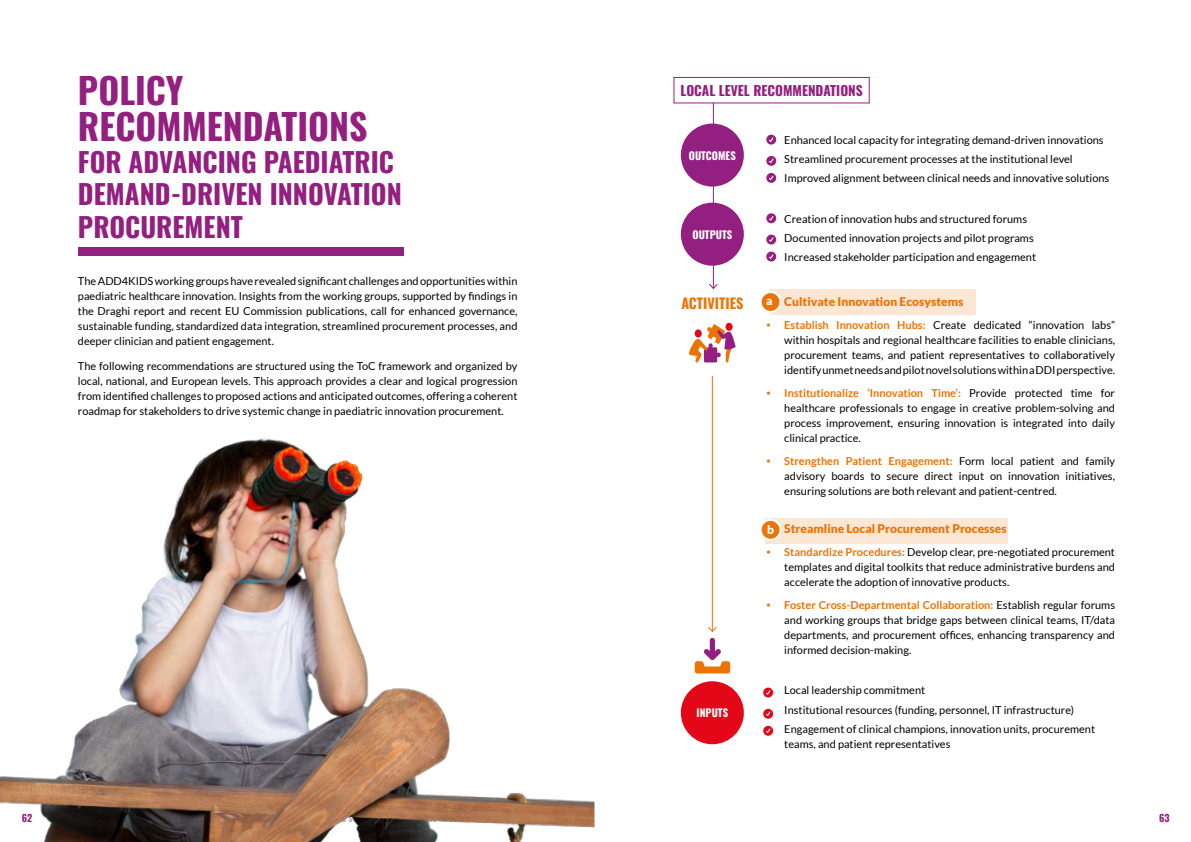
<style>
.page{position:relative;width:1191px;height:842px;background:#fff}
.page>*{position:absolute;margin:0;border:0;box-sizing:border-box;transform-origin:0 0}
.Heading_1{font:700 35.7px/36px "Oswald";color:#932080}
.Heading_1-2{font:700 27px/32.7px "Oswald";color:#932080}
.Heading_1-3{font:700 14.1px "Oswald";color:#ed7306}
.Heading_2{font:700 13.5px "Oswald";color:#932080}
.List_Paragraph{font:900 12px "Lato";color:#ed7306}
.List_Paragraph-2{font:900 12px "Lato";color:#fff}
.List_Paragraph-3{font:11px/15px "Lato";color:#000;text-align:justify}
.Heading_2-2{font:11px/15px "Lato";color:#000;text-align:justify}
.Heading_1-4{font:700 10.6px "Oswald";color:#fff}
.t1{font:700 10px "Oswald";color:#932080}
.s1{font-family:"Museo Sans 300";color:#ed7306}
.s2{font-weight:700;color:#ed7306}
.s3{color:#fff}
</style>
<div class="page">
<div style="left:765px;top:518px;width:242px;height:26px;background:#fce7d5"></div>
<div style="left:78px;top:247px;width:326px;height:8px;background:#932080"></div>
<div style="left:673px;top:77px;width:196px;height:26px;border:1px solid #932080"></div>
<hr style="left:713px;top:103px;width:1px;height:185px;background:#932080">
<svg style="left:709px;top:283px;width:9px;height:6px"></svg>
<div style="left:681px;top:203px;width:63px;height:63px;background:#932080;border-radius:50%"></div>
<div style="left:681px;top:124px;width:63px;height:63px;background:#932080;border-radius:50%"></div>
<svg style="left:689px;top:324px;width:46px;height:39px"></svg>
<div style="left:725px;top:323px;width:7px;height:8px;background:#e30817;border-radius:50%"></div>
<svg style="left:766px;top:135px;width:10px;height:10px"></svg>
<svg style="left:766px;top:156px;width:10px;height:10px"></svg>
<svg style="left:766px;top:173px;width:10px;height:10px"></svg>
<svg style="left:766px;top:213px;width:10px;height:10px"></svg>
<svg style="left:766px;top:235px;width:10px;height:9px"></svg>
<svg style="left:766px;top:252px;width:10px;height:9px"></svg>
<div style="left:770px;top:289px;width:206px;height:26px;background:#fce7d5"></div>
<div style="left:681px;top:681px;width:63px;height:63px;background:#e30817;border-radius:50%"></div>
<svg style="left:763px;top:687px;width:10px;height:10px"></svg>
<svg style="left:763px;top:709px;width:10px;height:10px"></svg>
<svg style="left:763px;top:726px;width:10px;height:10px"></svg>
<hr style="left:712px;top:376px;width:1px;height:255px;background:#ed7306">
<div style="left:760px;top:292px;width:20px;height:20px;background:#ed7306;border-radius:50%"></div>
<div style="left:759px;top:291px;width:22px;height:22px;border:2px solid #fff;border-radius:50%"></div>
<div style="left:760px;top:520px;width:20px;height:20px;background:#ed7306;border-radius:50%"></div>
<div style="left:759px;top:519px;width:22px;height:22px;border:2px solid #fff;border-radius:50%"></div>
<img style="left:0;top:438px;width:594px;height:404px">
<svg style="left:694px;top:626px;width:36px;height:47px"></svg>
<p class="Heading_1" style="left:78px;top:75px;width:291px">POLICY<br>RECOMMENDATIONS</p>
<p class="Heading_1-2" style="left:78px;top:147px;width:325px">FOR ADVANCING PAEDIATRIC<br>DEMAND-DRIVEN INNOVATION<br>PROCUREMENT</p>
<p class="Heading_2-2" style="left:78px;top:274px;width:441px">The ADD4KIDS working groups have revealed significant challenges and opportunities within paediatric healthcare innovation. Insights from the working groups, supported by findings in the Draghi report and recent EU Commission publications, call for enhanced governance, sustainable funding, standardized data integration, streamlined procurement processes, and deeper clinician and patient engagement.</p>
<p class="Heading_2-2" style="left:78px;top:359px;width:441px">The following recommendations are structured using the ToC framework and organized by local, national, and European levels. This approach provides a clear and logical progression from identified challenges to proposed actions and anticipated outcomes, offering a coherent roadmap for stakeholders to drive systemic change in paediatric innovation procurement.</p>
<p class="Heading_2" style="left:680px;top:84px;width:184px">LOCAL LEVEL RECOMMENDATIONS</p>
<p class="Heading_1-4" style="left:689px;top:150px;width:49px">OUTCOMES</p>
<p class="Heading_1-4" style="left:692px;top:229px;width:41px">OUTPUTS</p>
<p class="Heading_1-3" style="left:681px;top:296px;width:63px">ACTIVITIES</p>
<p class="Heading_1-4" style="left:696px;top:707px;width:33px">INPUTS</p>
<p class="List_Paragraph-3" style="left:784px;top:132px;width:321px">Enhanced local capacity for integrating demand-driven innovations</p>
<p class="List_Paragraph-3" style="left:784px;top:151px;width:290px">Streamlined procurement processes at the institutional level</p>
<p class="List_Paragraph-3" style="left:784px;top:170px;width:326px">Improved alignment between clinical needs and innovative solutions</p>
<p class="List_Paragraph-3" style="left:784px;top:211px;width:244px">Creation of innovation hubs and structured forums</p>
<p class="List_Paragraph-3" style="left:784px;top:230px;width:251px">Documented innovation projects and pilot programs</p>
<p class="List_Paragraph-3" style="left:784px;top:249px;width:253px">Increased stakeholder participation and engagement</p>
<p class="List_Paragraph" style="left:766px;top:295px;width:198px">a. Cultivate Innovation Ecosystems</p>
<p class="List_Paragraph-3" style="left:784px;top:318px;width:332px;text-indent:-18px"><span class="s1">•</span> <span class="s2">Establish Innovation Hubs:</span> Create dedicated “innovation labs” within hospitals and regional healthcare facilities to enable clinicians, procurement teams, and patient representatives to collaboratively identify unmet needs and pilot novel solutions within a DDI perspective.</p>
<p class="List_Paragraph-3" style="left:784px;top:386px;width:332px;text-indent:-18px"><span class="s1">•</span> <span class="s2">Institutionalize ‘Innovation Time’:</span> Provide protected time for healthcare professionals to engage in creative problem-solving and process improvement, ensuring innovation is integrated into daily clinical practice.</p>
<p class="List_Paragraph-3" style="left:784px;top:454px;width:332px;text-indent:-18px"><span class="s1">•</span> <span class="s2">Strengthen Patient Engagement:</span> Form local patient and family advisory boards to secure direct input on innovation initiatives, ensuring solutions are both relevant and patient-centred.</p>
<p class="List_Paragraph" style="left:767px;top:522px;width:241px"><span class="s3">b</span>. Streamline Local Procurement Processes</p>
<p class="List_Paragraph-3" style="left:784px;top:545px;width:332px;text-indent:-18px"><span class="s1">•</span> <span class="s2">Standardize Procedures:</span> Develop clear, pre-negotiated procurement templates and digital toolkits that reduce administrative burdens and accelerate the adoption of innovative products.</p>
<p class="List_Paragraph-3" style="left:784px;top:598px;width:332px;text-indent:-18px"><span class="s1">•</span> <span class="s2">Foster Cross-Departmental Collaboration:</span> Establish regular forums and working groups that bridge gaps between clinical teams, IT/data departments, and procurement offices, enhancing transparency and informed decision-making.</p>
<p class="List_Paragraph-3" style="left:784px;top:683px;width:142px">Local leadership commitment</p>
<p class="List_Paragraph-3" style="left:784px;top:702px;width:291px">Institutional resources (funding, personnel, IT infrastructure)</p>
<p class="List_Paragraph-3" style="left:784px;top:721px;width:312px">Engagement of clinical champions, innovation units, procurement teams, and patient representatives</p>
<p class="List_Paragraph-2" style="left:766px;top:293px;width:8px">a</p>
<p class="t1" style="left:22px;top:813px;width:12px">62</p>
<p class="t1" style="left:1159px;top:813px;width:12px">63</p>
</div>
